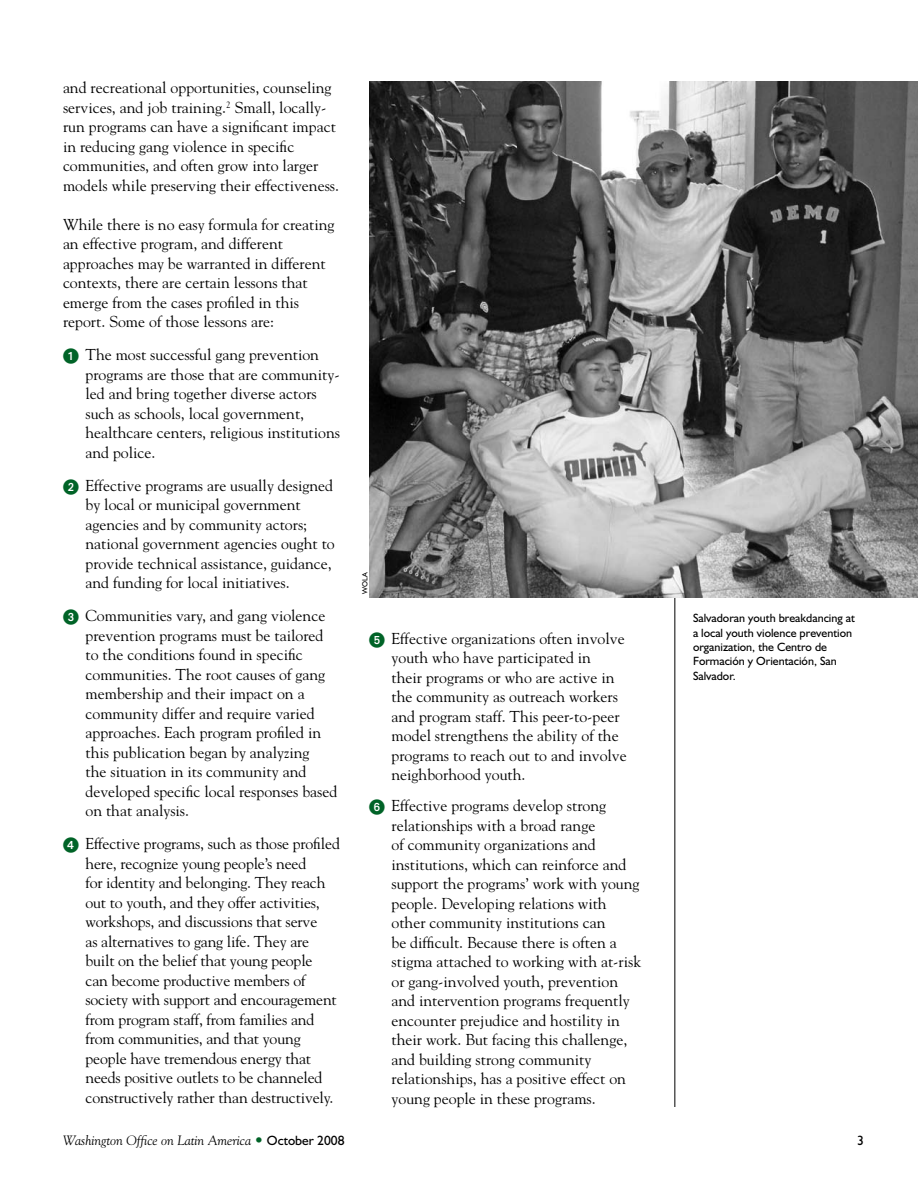
<style>
.page{position:relative;width:918px;height:1188px;background:#fff}
.page>*{position:absolute;margin:0;border:0;box-sizing:border-box;transform-origin:0 0}
.t1{font:15.75px/19.5px "Goudy";color:#000}
.t2{font:italic 13.5px "Goudy";color:#000}
.t3{font:13.5px "Humanist 521 BT";color:#000}
.t4{font:12px/14.4px "Humanist 521 BT";color:#000}
.t5{font:7.5px "Humanist 521 BT";color:#000}
.s1{font-family:"European Pi One";color:#006327}
.s2{font-family:"Humanist 521 BT";font-style:normal}
</style>
<div class="page">
<hr style="left:675px;top:81px;width:1px;height:1026px;background:#000">
<img style="left:369px;top:81px;width:549px;height:516px">
<p class="t1" style="left:63px;top:78px;width:278px">and recreational opportunities, counseling services, and job training.<sup>2</sup> Small, locally&shy;run programs can have a significant impact in reducing gang violence in specific communities, and often grow into larger models while preserving their effectiveness.</p>
<p class="t1" style="left:63px;top:214px;width:273px">While there is no easy formula for creating an effective program, and different approaches may be warranted in different contexts, there are certain lessons that emerge from the cases profiled in this report. Some of those lessons are:</p>
<p class="t1" style="left:86px;top:345px;width:256px;text-indent:-23px"><span class="s1">1</span> The most successful gang prevention programs are those that are community&shy;led and bring together diverse actors such as schools, local government, healthcare centers, religious institutions and police.</p>
<p class="t1" style="left:86px;top:475px;width:251px;text-indent:-23px"><span class="s1">2</span> Effective programs are usually designed by local or municipal government agencies and by community actors; national government agencies ought to provide technical assistance, guidance, and funding for local initiatives.</p>
<p class="t1" style="left:86px;top:606px;width:253px;text-indent:-23px"><span class="s1">3</span> Communities vary, and gang violence prevention programs must be tailored to the conditions found in specific communities. The root causes of gang membership and their impact on a community differ and require varied approaches. Each program profiled in this publication began by analyzing<br>the situation in its community and developed specific local responses based on that analysis.</p>
<p class="t1" style="left:86px;top:834px;width:256px;text-indent:-23px"><span class="s1">4</span> Effective programs, such as those profiled here, recognize young people’s need<br>for identity and belonging. They reach out to youth, and they offer activities, workshops, and discussions that serve<br>as alternatives to gang life. They are built on the belief that young people<br>can become productive members of society with support and encouragement from program staff, from families and from communities, and that young people have tremendous energy that needs positive outlets to be channeled constructively rather than destructively.</p>
<p class="t5" style="left:360px;top:594px;width:23px;rotate:-90deg">WOLA</p>
<p class="t1" style="left:392px;top:628px;width:237px;text-indent:-23px"><span class="s1">5</span> Effective organizations often involve youth who have participated in<br>their programs or who are active in the community as outreach workers and program staff. This peer-to-peer model strengthens the ability of the programs to reach out to and involve neighborhood youth.</p>
<p class="t1" style="left:392px;top:795px;width:251px;text-indent:-23px"><span class="s1">6</span> Effective programs develop strong relationships with a broad range<br>of community organizations and institutions, which can reinforce and support the programs’ work with young people. Developing relations with other community institutions can<br>be difficult. Because there is often a stigma attached to working with at-risk or gang-involved youth, prevention and intervention programs frequently encounter prejudice and hostility in their work. But facing this challenge, and building strong community relationships, has a positive effect on young people in these programs.</p>
<p class="t4" style="left:693px;top:611px;width:163px">Salvadoran youth breakdancing at a local youth violence prevention organization, the Centro de<br>Formación y Orientación, San<br>Salvador.</p>
<p class="t2" style="left:63px;top:1132px;width:283px">Washington Office on Latin America <span class="s2">October 2008</span></p>
<p class="t3" style="left:857px;top:1132px;width:8px">3</p>
</div>
